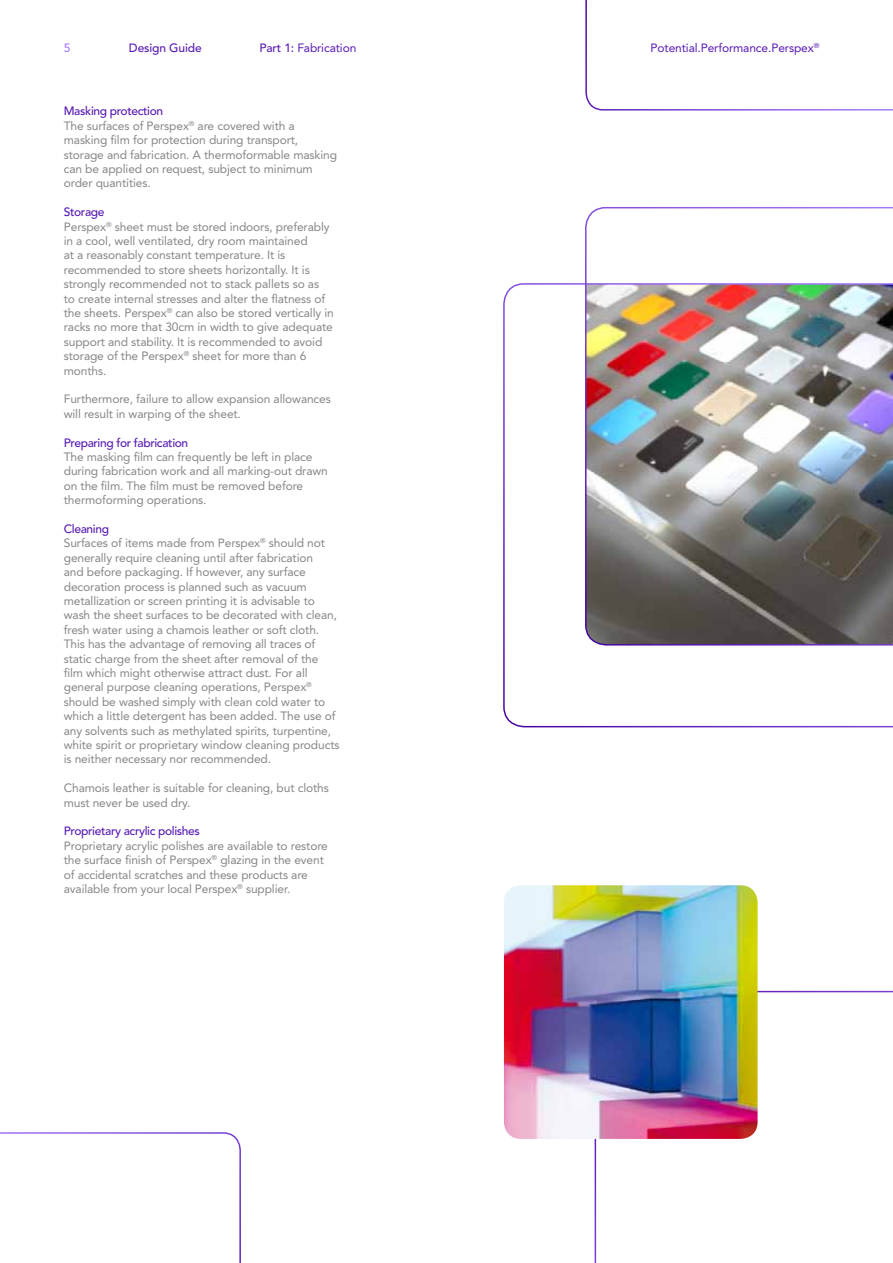
<style>
.page{position:relative;width:893px;height:1263px;background:#fff}
.page>*{position:absolute;margin:0;border:0;box-sizing:border-box;transform-origin:0 0}
.t1{font:12px/14.4px "Avenir LT Std";letter-spacing:-.01em;color:#868688}
.t2{font:500 12px "Avenir LT Std";letter-spacing:-.03em;color:#581ab4}
.t3{font:12px "Avenir LT Std";letter-spacing:-.01em;color:#581ab4}
.t4{font:500 12px "Avenir LT Std";letter-spacing:-.01em;color:#581ab4}
.t5{font:12px "Avenir LT Std";color:#9968ff}
.t6{font:7.05px "Avenir LT Std";color:#581ab4}
.s1{font-weight:500}
.s2{font-weight:500;color:#581ab4}
</style>
<div class="page">
<svg style="left:585px;top:0;width:308px;height:111px"></svg>
<svg style="left:0;top:1132px;width:241px;height:131px"></svg>
<svg style="left:595px;top:991px;width:298px;height:272px"></svg>
<img style="left:504px;top:885px;width:254px;height:254px">
<svg style="left:503px;top:283px;width:390px;height:444px"></svg>
<img style="left:585px;top:207px;width:308px;height:438px">
<p class="t5" style="left:64px;top:40px;width:8px">5</p>
<p class="t3" style="left:651px;top:40px;width:165px">Potential.Performance.Perspex</p>
<p class="t4" style="left:129px;top:41px;width:74px">Design Guide</p>
<p class="t6" style="left:814px;top:41px;width:7px">®</p>
<p class="t3" style="left:259px;top:40px;width:98px"><span class="s1">Part 1:</span> Fabrication</p>
<p class="t1" style="left:64px;top:104px;width:275px"><span class="s2">Masking protection<br></span>The surfaces of Perspex<sup>®</sup> are covered with a masking film for protection during transport, storage and fabrication. A thermoformable masking can be applied on request, subject to minimum order quantities.</p>
<p class="t1" style="left:64px;top:205px;width:272px"><span class="s2">Storage<br></span>Perspex<sup>®</sup> sheet must be stored indoors, preferably in a cool, well ventilated, dry room maintained<br>at a reasonably constant temperature. It is recommended to store sheets horizontally. It is strongly recommended not to stack pallets so as<br>to create internal stresses and alter the flatness of the sheets. Perspex<sup>®</sup> can also be stored vertically in racks no more that 30cm in width to give adequate support and stability. It is recommended to avoid storage of the Perspex<sup>®</sup> sheet for more than 6 months.</p>
<p class="t1" style="left:64px;top:392px;width:269px">Furthermore, failure to allow expansion allowances will result in warping of the sheet.</p>
<p class="t2" style="left:64px;top:435px;width:126px">Preparing for fabrication</p>
<p class="t1" style="left:64px;top:450px;width:266px">The masking film can frequently be left in place during fabrication work and all marking-out drawn on the film. The film must be removed before thermoforming operations.</p>
<p class="t1" style="left:64px;top:522px;width:277px"><span class="s2">Cleaning<br></span>Surfaces of items made from Perspex<sup>®</sup> should not generally require cleaning until after fabrication<br>and before packaging. If however, any surface decoration process is planned such as vacuum metallization or screen printing it is advisable to wash the sheet surfaces to be decorated with clean, fresh water using a chamois leather or soft cloth.<br>This has the advantage of removing all traces of static charge from the sheet after removal of the film which might otherwise attract dust. For all general purpose cleaning operations, Perspex<sup>® </sup>should be washed simply with clean cold water to which a little detergent has been added. The use of any solvents such as methylated spirits, turpentine, white spirit or proprietary window cleaning products is neither necessary nor recommended.</p>
<p class="t1" style="left:64px;top:781px;width:267px">Chamois leather is suitable for cleaning, but cloths must never be used dry.</p>
<p class="t2" style="left:64px;top:824px;width:138px">Proprietary acrylic polishes</p>
<p class="t1" style="left:64px;top:839px;width:266px">Proprietary acrylic polishes are available to restore the surface finish of Perspex<sup>®</sup> glazing in the event of accidental scratches and these products are available from your local Perspex<sup>®</sup> supplier.</p>
</div>
